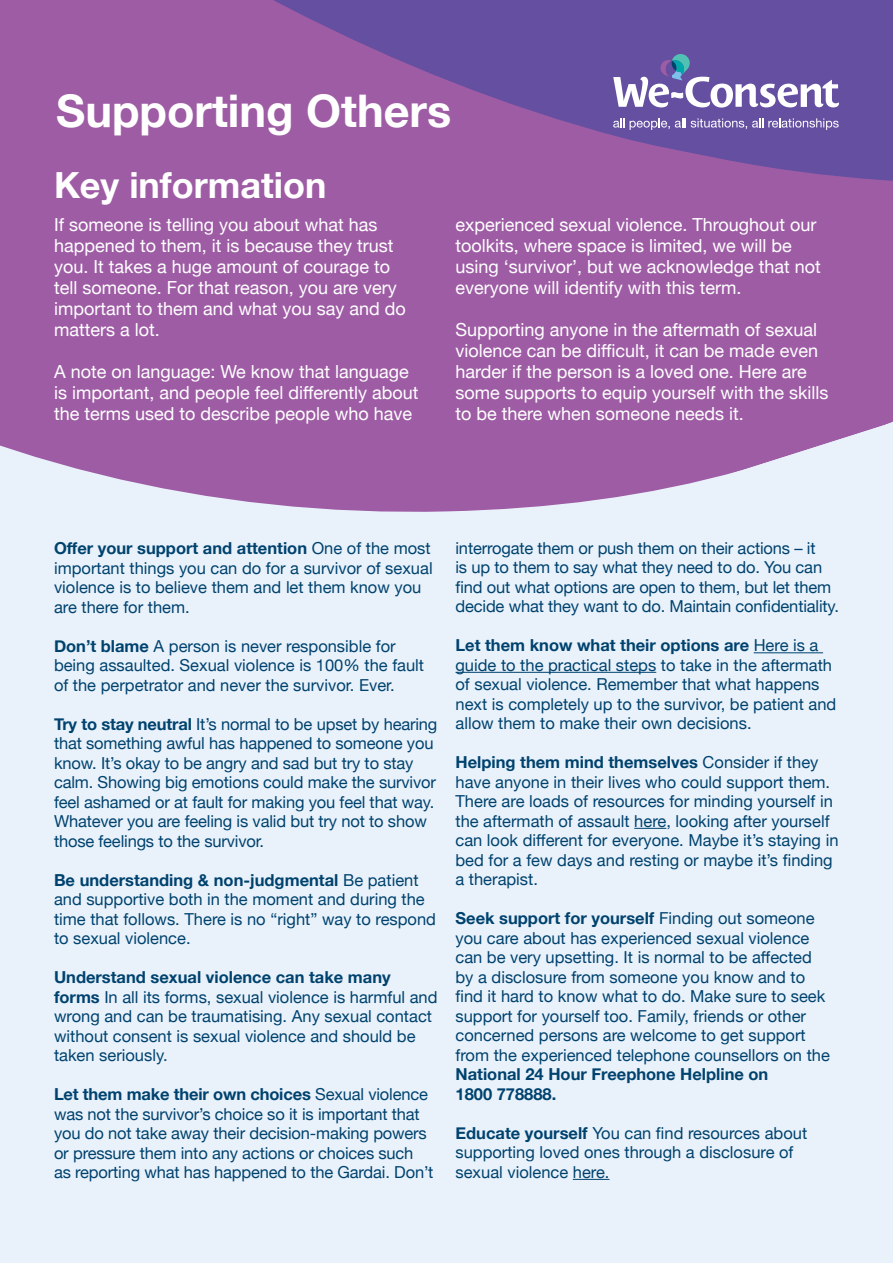
<style>
.page{position:relative;width:893px;height:1263px;background:#e9f2fb}
.page>*{position:absolute;margin:0;border:0;box-sizing:border-box;transform-origin:0 0}
.t1{font:700 45px "Helvetica Neue";color:#fff}
.t2{font:700 36px "Helvetica Neue";color:#fff}
.t3{font:18px/21px "Helvetica Neue";color:#fff}
.t4{font:16.5px/19.5px "Helvetica Neue";color:#00426e}
.t5{font:700 16.5px/19.5px "Helvetica Neue";color:#00426e}
.s1{font-weight:700}
</style>
<div class="page">
<svg style="left:0;top:0;width:893px;height:512px;fill:#9e5ca5"></svg>
<div style="left:31px;top:187px;width:862px;height:187px;background:#9e5ca5"></div>
<svg style="left:31px;top:0;width:862px;height:187px;background:#8756a3"></svg>
<hr style="left:754px;top:652px;width:69px;height:1px;background:#00426e">
<hr style="left:455px;top:672px;width:201px;height:1px;background:#00426e">
<hr style="left:634px;top:828px;width:32px;height:1px;background:#00426e">
<hr style="left:573px;top:1179px;width:36px;height:1px;background:#00426e">
<svg style="left:613px;top:118px;width:11px;height:10px"></svg>
<svg style="left:630px;top:118px;width:209px;height:12px;background:#8a7ab8"></svg>
<svg style="left:613px;top:54px;width:226px;height:54px;background:#877ab7"></svg>
<h1 class="t1" style="left:56px;top:76px;width:397px">Supporting Others</h1>
<h2 class="t2" style="left:54px;top:156px;width:274px">Key information</h2>
<p class="t3" style="left:54px;top:215px;width:353px">If someone is telling you about what has happened to them, it is because they trust you. It takes a huge amount of courage to tell someone. For that reason, you are very important to them and what you say and do matters a lot.</p>
<p class="t3" style="left:54px;top:362px;width:366px">A note on language: We know that language is important, and people feel differently about the terms used to describe people who have</p>
<p class="t3" style="left:455px;top:215px;width:367px">experienced sexual violence. Throughout our toolkits, where space is limited, we will be using ‘survivor’, but we acknowledge that not everyone will identify with this term.</p>
<p class="t3" style="left:455px;top:320px;width:375px">Supporting anyone in the aftermath of sexual violence can be difficult, it can be made even harder if the person is a loved one. Here are some supports to equip yourself with the skills to be there when someone needs it.</p>
<p class="t4" style="left:54px;top:539px;width:380px"><span class="s1">Offer your support and attention</span> One of the most important things you can do for a survivor of sexual violence is to believe them and let them know you are there for them.</p>
<p class="t4" style="left:54px;top:637px;width:372px"><span class="s1">Don’t blame</span> A person is never responsible for being assaulted. Sexual violence is 100% the fault of the perpetrator and never the survivor. Ever.</p>
<p class="t4" style="left:54px;top:715px;width:385px"><span class="s1">Try to stay neutral</span> It’s normal to be upset by hearing that something awful has happened to someone you know. It’s okay to be angry and sad but try to stay calm. Showing big emotions could make the survivor feel ashamed or at fault for making you feel that way.<br>Whatever you are feeling is valid but try not to show those feelings to the survivor.</p>
<p class="t4" style="left:54px;top:871px;width:383px"><span class="s1">Be understanding &amp; non-judgmental</span> Be patient and supportive both in the moment and during the time that follows. There is no “right” way to respond to sexual violence.</p>
<p class="t4" style="left:54px;top:968px;width:385px"><span class="s1">Understand sexual violence can take many forms</span> In all its forms, sexual violence is harmful and wrong and can be traumatising. Any sexual contact without consent is sexual violence and should be taken seriously.</p>
<p class="t4" style="left:54px;top:1085px;width:381px"><span class="s1">Let them make their own choices</span> Sexual violence was not the survivor’s choice so it is important that you do not take away their decision-making powers or pressure them into any actions or choices such as reporting what has happened to the Gardai. Don’t</p>
<p class="t4" style="left:455px;top:539px;width:385px">interrogate them or push them on their actions – it<br>is up to them to say what they need to do. You can find out what options are open to them, but let them decide what they want to do. Maintain confidentiality.</p>
<p class="t4" style="left:455px;top:636px;width:382px"><span class="s1">Let them know what their options are</span> Here is a guide to the practical steps to take in the aftermath of sexual violence. Remember that what happens next is completely up to the survivor, be patient and allow them to make their own decisions.</p>
<p class="t4" style="left:455px;top:753px;width:384px"><span class="s1">Helping them mind themselves</span> Consider if they have anyone in their lives who could support them.<br>There are loads of resources for minding yourself in the aftermath of assault here, looking after yourself can look different for everyone. Maybe it’s staying in bed for a few days and resting or maybe it’s finding a therapist.</p>
<p class="t4" style="left:455px;top:909px;width:376px"><span class="s1">Seek support for yourself</span> Finding out someone you care about has experienced sexual violence can be very upsetting. It is normal to be affected by a disclosure from someone you know and to find it hard to know what to do. Make sure to seek support for yourself too. Family, friends or other concerned persons are welcome to get support from the experienced telephone counsellors on the</p>
<p class="t5" style="left:455px;top:1065px;width:314px">National 24 Hour Freephone Helpline on<br>1800 778888.</p>
<p class="t4" style="left:455px;top:1124px;width:353px"><span class="s1">Educate yourself</span> You can find resources about supporting loved ones through a disclosure of sexual violence here.</p>
</div>
